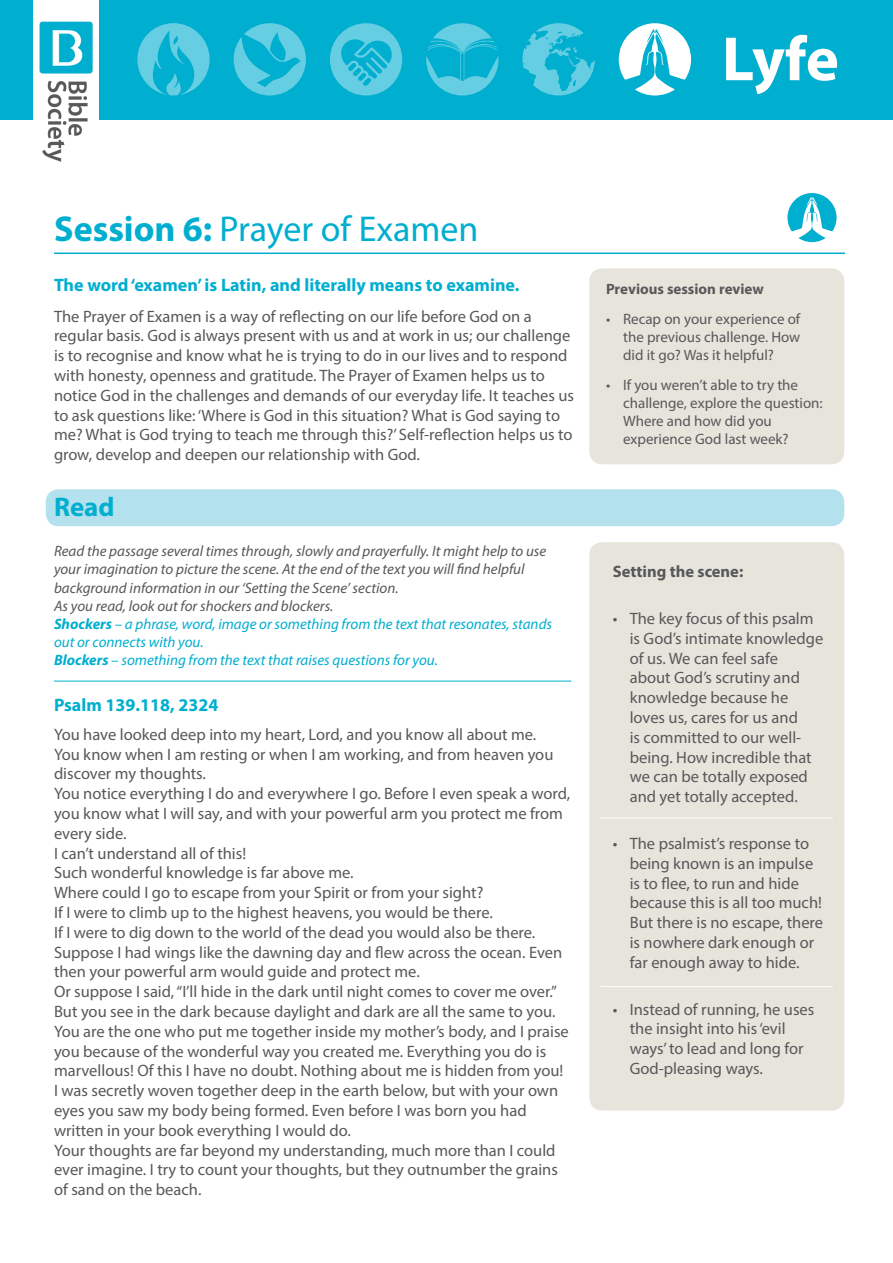
<style>
.page{position:relative;width:893px;height:1263px;background:#fff}
.page>*{position:absolute;margin:0;border:0;box-sizing:border-box;transform-origin:0 0}
.t1{font:700 63px "Myriad Pro";color:#fff}
.t2{font:36px "Myriad Pro";color:#00aecf}
.t3{font:700 27px "Myriad Pro";color:#00aecf}
.t4{font:700 18px "Myriad Pro";color:#00aecf}
.t5{font:16.5px/19.8px "Myriad Pro";color:#57585a}
.t6{font:700 16.5px "Myriad Pro";color:#57585a}
.t7{font:italic 15px/18px "Myriad Pro";color:#57585a}
.t8{font:15px/18px "Myriad Pro";color:#57585a;text-align:justify}
.t9{font:italic 15px/18px "Myriad Pro";color:#00aecf}
.t10{font:700 15px "Myriad Pro";color:#57585a}
.s1{font-weight:700}
</style>
<div class="page">
<div style="left:46px;top:489px;width:798px;height:37px;background:#b3e1ed;border-radius:13px"></div>
<div style="left:589px;top:542px;width:255px;height:568px;background:#e7e4dc;border-radius:13px"></div>
<hr style="left:54px;top:681px;width:517px;height:1px;background:#00aecf">
<hr style="left:54px;top:253px;width:791px;height:1px;background:#00aecf">
<div style="left:589px;top:268px;width:255px;height:196px;background:#e7e4dc;border-radius:13px"></div>
<svg style="left:787px;top:193px;width:50px;height:49px"></svg>
<svg style="left:791px;top:197px;width:42px;height:41px"></svg>
<div style="left:0;top:0;width:893px;height:120px;background:#00aecf"></div>
<img style="left:34px;top:0;width:64px;height:162px">
<svg style="left:619px;top:23px;width:72px;height:73px"></svg>
<svg style="left:234px;top:23px;width:72px;height:73px"></svg>
<svg style="left:137px;top:23px;width:73px;height:73px"></svg>
<svg style="left:426px;top:23px;width:72px;height:73px"></svg>
<svg style="left:330px;top:23px;width:72px;height:73px"></svg>
<svg style="left:522px;top:23px;width:73px;height:73px"></svg>
<hr style="left:601px;top:817px;width:232px;height:1px;background:#fff">
<hr style="left:601px;top:986px;width:232px;height:1px;background:#fff">
<p class="t1" style="left:722px;top:18px;width:118px">Lyfe</p>
<p class="t2" style="left:54px;top:206px;width:426px"><span class="s1">Session 6:</span> Prayer of Examen</p>
<p class="t4" style="left:54px;top:273px;width:467px">The word ‘examen’ is Latin, and literally means to examine.</p>
<p class="t5" style="left:54px;top:306px;width:522px">The Prayer of Examen is a way of reflecting on our life before God on a regular basis. God is always present with us and at work in us; our challenge is to recognise and know what he is trying to do in our lives and to respond with honesty, openness and gratitude. The Prayer of Examen helps us to notice God in the challenges and demands of our everyday life. It teaches us to ask questions like: ‘Where is God in this situation? What is God saying to me? What is God trying to teach me through this?’ Self-reflection helps us to grow, develop and deepen our relationship with God.</p>
<p class="t3" style="left:54px;top:489px;width:62px">Read</p>
<p class="t7" style="left:54px;top:542px;width:494px">Read the passage several times through, slowly and prayerfully. It might help to use your imagination to picture the scene. At the end of the text you will find helpful background information in our ‘Setting the Scene’ section.<br>As you read, look out for shockers and blockers.</p>
<p class="t9" style="left:54px;top:614px;width:500px"><span class="s1">Shockers</span> – a phrase, word, image or something from the text that resonates, stands out or connects with you.<br><span class="s1">Blockers</span> – something from the text that raises questions for you.</p>
<p class="t4" style="left:54px;top:693px;width:166px">Psalm 139.118, 2324</p>
<p class="t5" style="left:54px;top:724px;width:484px">You have looked deep into my heart, Lord, and you know all about me.</p>
<p class="t5" style="left:54px;top:744px;width:501px">You know when I am resting or when I am working, and from heaven you discover my thoughts.</p>
<p class="t5" style="left:54px;top:783px;width:518px">You notice everything I do and everywhere I go. Before I even speak a word, you know what I will say, and with your powerful arm you protect me from every side.</p>
<p class="t5" style="left:54px;top:843px;width:194px">I can’t understand all of this!</p>
<p class="t5" style="left:54px;top:863px;width:301px">Such wonderful knowledge is far above me.</p>
<p class="t5" style="left:54px;top:882px;width:431px">Where could I go to escape from your Spirit or from your sight?</p>
<p class="t5" style="left:54px;top:902px;width:440px">If I were to climb up to the highest heavens, you would be there.</p>
<p class="t5" style="left:54px;top:922px;width:483px">If I were to dig down to the world of the dead you would also be there.</p>
<p class="t5" style="left:54px;top:942px;width:510px">Suppose I had wings like the dawning day and flew across the ocean. Even then your powerful arm would guide and protect me.</p>
<p class="t5" style="left:54px;top:981px;width:504px">Or suppose I said, “I’ll hide in the dark until night comes to cover me over.”<br>But you see in the dark because daylight and dark are all the same to you.</p>
<p class="t5" style="left:54px;top:1021px;width:516px">You are the one who put me together inside my mother’s body, and I praise you because of the wonderful way you created me. Everything you do is marvellous! Of this I have no doubt. Nothing about me is hidden from you!</p>
<p class="t5" style="left:54px;top:1080px;width:506px">I was secretly woven together deep in the earth below, but with your own eyes you saw my body being formed. Even before I was born you had written in your book everything I would do.</p>
<p class="t5" style="left:54px;top:1140px;width:505px">Your thoughts are far beyond my understanding, much more than I could ever imagine. I try to count your thoughts, but they outnumber the grains of sand on the beach.</p>
<p class="t10" style="left:606px;top:279px;width:159px">Previous session review</p>
<p class="t8" style="left:623px;top:310px;width:179px;text-indent:-17px">• Recap on your experience of the previous challenge. How did it go? Was it helpful?</p>
<p class="t8" style="left:623px;top:376px;width:201px;text-align:left;text-indent:-17px">• If you weren’t able to try the challenge, explore the question:<br>Where and how did you experience God last week?</p>
<p class="t6" style="left:613px;top:561px;width:132px">Setting the scene:</p>
<p class="t5" style="left:630px;top:608px;width:195px;text-indent:-17px">• The key focus of this psalm is God’s intimate knowledge of us. We can feel safe<br>about God’s scrutiny and knowledge because he loves us, cares for us and<br>is committed to our well&shy;being. How incredible that we can be totally exposed and yet totally accepted.</p>
<p class="t5" style="left:630px;top:833px;width:195px;text-indent:-17px">• The psalmist’s response to being known is an impulse is to flee, to run and hide because this is all too much!<br>But there is no escape, there is nowhere dark enough or far enough away to hide.</p>
<p class="t5" style="left:630px;top:999px;width:186px;text-indent:-17px">• Instead of running, he uses the insight into his ‘evil ways’ to lead and long for<br>God-pleasing ways.</p>
</div>
